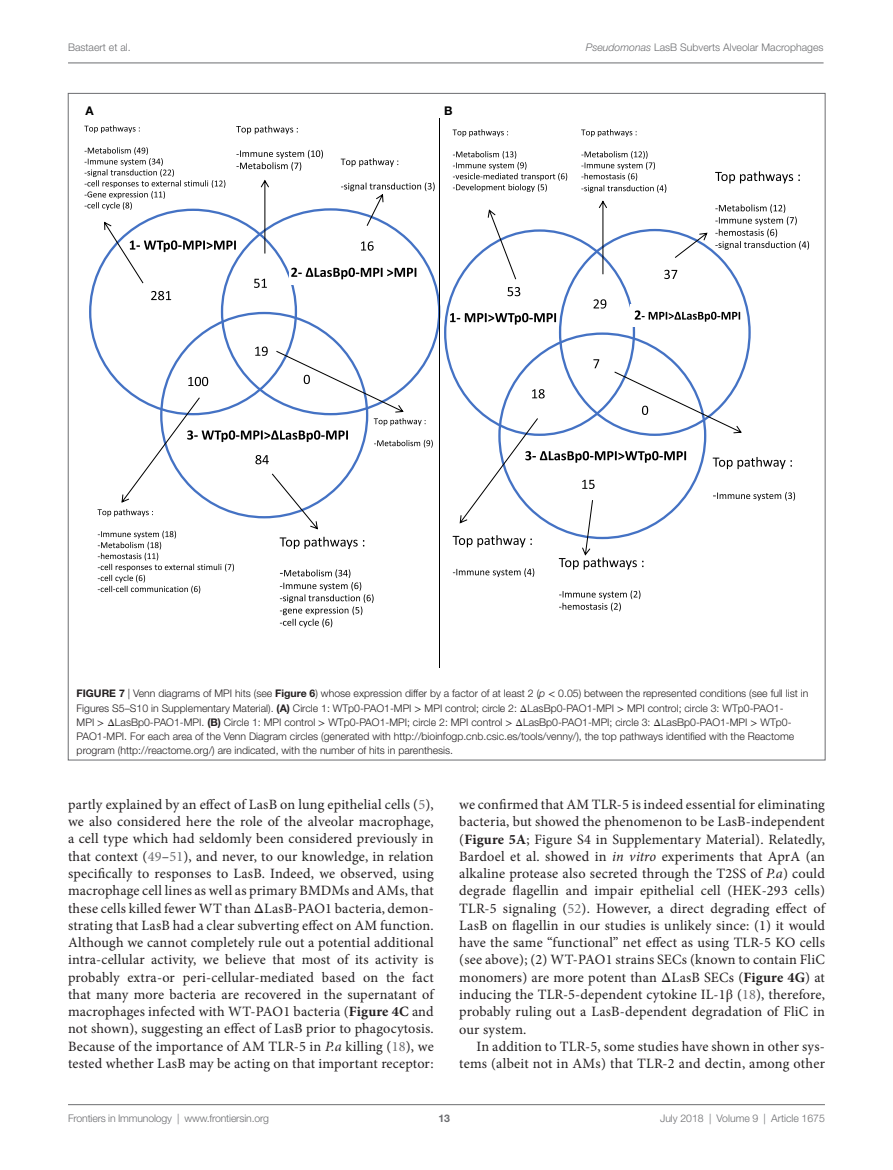
<style>
.page{position:relative;width:893px;height:1170px;background:#fff}
.page>*{position:absolute;margin:0;border:0;box-sizing:border-box;transform-origin:0 0}
.t1{font:14.25px/17.2px "Minion Pro";letter-spacing:.015em;color:#231f20;text-align:justify}
.t2{font:700 12px "Helvetica Neue LT Std";color:#000}
.t3{font:300 10.5px/14.2px "Helvetica Neue LT Std";color:#231f20}
.t4{font:300 10.5px "Helvetica Neue LT Std";color:#6c6d70}
.t5{font:700 10.5px "Helvetica Neue LT Std";color:#6c6d70}
.s1{font-style:italic}
.s2{font-weight:700}
.s3{font-family:"STIX General";font-weight:400}
.s4{color:#6c6d70}
.s5{font-family:"STIX General"}
</style>
<div class="page">
<svg style="left:297px;top:208px;width:142px;height:141px"></svg>
<hr style="left:439px;top:118px;width:1px;height:549px;background:#000">
<svg style="left:89px;top:210px;width:208px;height:142px"></svg>
<svg style="left:160px;top:312px;width:208px;height:34px"></svg>
<svg style="left:361px;top:241px;width:13px;height:10px"></svg>
<svg style="left:254px;top:279px;width:13px;height:9px"></svg>
<svg style="left:151px;top:291px;width:20px;height:9px"></svg>
<svg style="left:84px;top:125px;width:56px;height:8px"></svg>
<svg style="left:85px;top:147px;width:140px;height:63px"></svg>
<svg style="left:104px;top:222px;width:132px;height:61px"></svg>
<svg style="left:236px;top:125px;width:62px;height:9px"></svg>
<svg style="left:236px;top:150px;width:87px;height:21px"></svg>
<svg style="left:261px;top:180px;width:8px;height:73px"></svg>
<svg style="left:341px;top:158px;width:57px;height:9px"></svg>
<svg style="left:341px;top:182px;width:94px;height:44px"></svg>
<svg style="left:97px;top:346px;width:336px;height:281px"></svg>
<svg style="left:453px;top:129px;width:55px;height:8px"></svg>
<svg style="left:453px;top:151px;width:114px;height:41px"></svg>
<svg style="left:581px;top:129px;width:56px;height:8px"></svg>
<svg style="left:581px;top:151px;width:85px;height:42px"></svg>
<svg style="left:715px;top:171px;width:85px;height:12px"></svg>
<svg style="left:559px;top:590px;width:81px;height:21px"></svg>
<div style="left:289px;top:262px;width:132px;height:23px;background:#fff"></div>
<svg style="left:291px;top:268px;width:125px;height:11px"></svg>
<svg style="left:444px;top:200px;width:365px;height:377px"></svg>
<hr style="left:68px;top:1104px;width:757px;height:1px;background:#6c6d70">
<hr style="left:68px;top:63px;width:755px;height:1px;background:#6c6d70">
<p class="t4" style="left:68px;top:41px;width:64px">Bastaert et al.</p>
<p class="t4" style="left:586px;top:41px;width:239px"><span class="s1">Pseudomonas</span> LasB Subverts Alveolar Macrophages</p>
<p class="t2" style="left:86px;top:103px;width:10px">A</p>
<p class="t2" style="left:444px;top:103px;width:10px">B</p>
<p class="t3" style="left:77px;top:686px;width:733px"><span class="s2">Figure 7</span> | Venn diagrams of MPI hits (see <span class="s2">Figure 6</span>) whose expression differ by a factor of at least 2 (<span class="s1">p</span> <span class="s3">&lt;</span> 0.05) between the represented conditions (see full list in Figures S5–S10 in Supplementary Material). <span class="s2">(A)</span> Circle 1: WTp0-PAO1-MPI <span class="s3">&gt;</span> MPI control; circle 2: <span class="s3">Δ</span>LasBp0-PAO1-MPI <span class="s3">&gt;</span> MPI control; circle 3: WTp0-PAO1-<br>MPI <span class="s3">&gt; Δ</span>LasBp0-PAO1-MPI. <span class="s2">(B)</span> Circle 1: MPI control <span class="s3">&gt;</span> WTp0-PAO1-MPI; circle 2: MPI control <span class="s3">&gt; Δ</span>LasBp0-PAO1-MPI; circle 3: <span class="s3">Δ</span>LasBp0-PAO1-MPI <span class="s3">&gt;</span> WTp0- PAO1-MPI. For each area of the Venn Diagram circles (generated with http://bioinfogp.cnb.csic.es/tools/venny/), the top pathways identified with the Reactome program (http://reactome.org/) are indicated, with the number of hits in parenthesis.</p>
<p class="t1" style="left:68px;top:795px;width:367px">partly explained by an effect of LasB on lung epithelial cells (<span class="s4">5</span>), we also considered here the role of the alveolar macrophage, a cell type which had seldomly been considered previously in that context (<span class="s4">49</span>–<span class="s4">51</span>), and never, to our knowledge, in relation specifically to responses to LasB. Indeed, we observed, using macrophage cell lines as well as primary BMDMs and AMs, that these cells killed fewer WT than <span class="s5">Δ</span>LasB-PAO1 bacteria, demon&shy;strating that LasB had a clear subverting effect on AM function.<br>Although we cannot completely rule out a potential additional intra-cellular activity, we believe that most of its activity is probably extra-or peri-cellular-mediated based on the fact that many more bacteria are recovered in the supernatant of macrophages infected with WT-PAO1 bacteria (<span class="s2">Figure 4C</span> and not shown), suggesting an effect of LasB prior to phagocytosis.<br>Because of the importance of AM TLR-5 in <span class="s1">P.a</span> killing (<span class="s4">18</span>), we tested whether LasB may be acting on that important receptor:</p>
<p class="t1" style="left:459px;top:795px;width:367px">we confirmed that AM TLR-5 is indeed essential for eliminating bacteria, but showed the phenomenon to be LasB-independent (<span class="s2">Figure 5A</span>; Figure S4 in Supplementary Material). Relatedly, Bardoel et al. showed in <span class="s1">in vitro</span> experiments that AprA (an alkaline protease also secreted through the T2SS of <span class="s1">P.a</span>) could degrade flagellin and impair epithelial cell (HEK-293 cells)<br>TLR-5 signaling (<span class="s4">52</span>). However, a direct degrading effect of LasB on flagellin in our studies is unlikely since: (1) it would have the same “functional” net effect as using TLR-5 KO cells (see above); (2) WT-PAO1 strains SECs (known to contain FliC monomers) are more potent than <span class="s5">Δ</span>LasB SECs (<span class="s2">Figure 4G</span>) at inducing the TLR-5-dependent cytokine IL-1<span class="s5">β</span> (<span class="s4">18</span>), therefore, probably ruling out a LasB-dependent degradation of FliC in our system.</p>
<p class="t1" style="left:459px;top:1037px;width:367px;text-align:right">In addition to TLR-5, some studies have shown in other sys&shy;tems (albeit not in AMs) that TLR-2 and dectin, among other</p>
<p class="t4" style="left:68px;top:1111px;width:203px">Frontiers in Immunology | www.frontiersin.org</p>
<p class="t4" style="left:660px;top:1111px;width:166px">July 2018 | Volume 9 | Article 1675</p>
<p class="t5" style="left:439px;top:1111px;width:13px">13</p>
</div>
